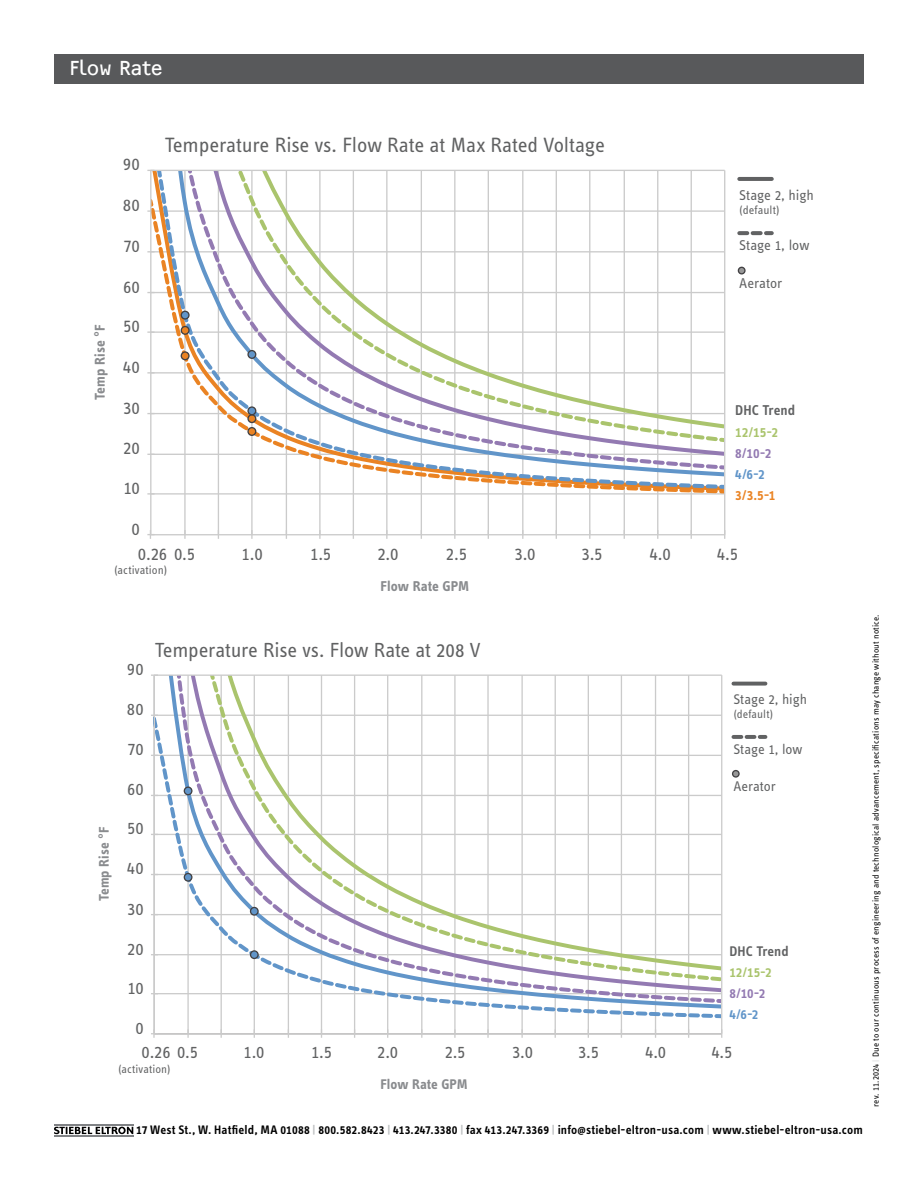
<style>
.page{position:relative;width:918px;height:1188px;background:#fff}
.page>*{position:absolute;margin:0;border:0;box-sizing:border-box;transform-origin:0 0}
.t1{font:21.3px "STE Info Text";letter-spacing:-.01em;color:#606162}
.t2{font:21px "STE Info Text";letter-spacing:-.01em;color:#606162}
.t3{font:21px "F2 FOCR Bczyk Com";color:#fff}
.t4{font:18.75px/40.8px "STE Info Text";color:#616263}
.t5{font:18.45px/40px "STE Info Text";color:#616263}
.t6{font:14.7px "STE Info Text";letter-spacing:-.005em;color:#616263}
.t7{font:700 14.7px "STE Info Text";color:#898b8e}
.t8{font:600 14.7px "STE Info Text";color:#616263}
.t9{font:600 14.7px "STE Info Text";color:#ea8323}
.t10{font:600 14.7px "STE Info Text";color:#aac46d}
.t11{font:600 14.7px "STE Info Text";color:#937ab2}
.t12{font:600 14.7px "STE Info Text";color:#6195c9}
.t13{font:14.4px "STE Info Text";letter-spacing:-.005em;color:#616263}
.t14{font:700 14.4px "STE Info Text";color:#898b8e}
.t15{font:600 14.4px "STE Info Text";color:#616263}
.t16{font:600 14.4px "STE Info Text";color:#aac46d}
.t17{font:600 14.4px "STE Info Text";color:#937ab2}
.t18{font:600 14.4px "STE Info Text";color:#6195c9}
.t19{font:600 12.75px "STE Info Text";letter-spacing:.015em;color:#000}
.t20{font:12px "STE Info Text";letter-spacing:.005em;color:#616263}
.t21{font:11.85px "STE Info Text";letter-spacing:.005em;color:#616263}
.t22{font:9px "STE Info Text";letter-spacing:.02em;color:#000}
.s1{color:#bcbec0}
.s2{font-size:9px}
.s3{color:#d1d3d4}
</style>
<div class="page">
<hr style="left:54px;top:1124px;width:79px;height:1px;background:#808285">
<hr style="left:54px;top:1135px;width:79px;height:2px;background:#808285">
<svg style="left:54px;top:1127px;width:79px;height:7px"></svg>
<div style="left:54px;top:54px;width:810px;height:30px;background:#58595b"></div>
<hr style="left:184px;top:170px;width:2px;height:365px;background:#cbcbcb">
<hr style="left:218px;top:170px;width:1px;height:365px;background:#cbcbcb">
<hr style="left:251px;top:170px;width:2px;height:365px;background:#cbcbcb">
<hr style="left:286px;top:170px;width:1px;height:365px;background:#cbcbcb">
<hr style="left:319px;top:170px;width:2px;height:365px;background:#cbcbcb">
<hr style="left:353px;top:170px;width:1px;height:365px;background:#cbcbcb">
<hr style="left:386px;top:170px;width:2px;height:365px;background:#cbcbcb">
<hr style="left:421px;top:170px;width:1px;height:365px;background:#cbcbcb">
<hr style="left:454px;top:170px;width:1px;height:365px;background:#cbcbcb">
<hr style="left:488px;top:170px;width:1px;height:365px;background:#cbcbcb">
<hr style="left:522px;top:170px;width:1px;height:365px;background:#cbcbcb">
<hr style="left:556px;top:170px;width:1px;height:365px;background:#cbcbcb">
<hr style="left:589px;top:170px;width:1px;height:365px;background:#cbcbcb">
<hr style="left:624px;top:170px;width:1px;height:365px;background:#cbcbcb">
<hr style="left:657px;top:170px;width:1px;height:365px;background:#cbcbcb">
<hr style="left:691px;top:170px;width:1px;height:365px;background:#cbcbcb">
<hr style="left:151px;top:534px;width:574px;height:1px;background:#cbcbcb">
<svg style="left:147px;top:530px;width:7px;height:9px"></svg>
<svg style="left:386px;top:530px;width:2px;height:9px"></svg>
<svg style="left:151px;top:171px;width:572px;height:320px"></svg>
<svg style="left:717px;top:483px;width:7px;height:12px"></svg>
<hr style="left:150px;top:170px;width:575px;height:1px;background:#cbcbcb">
<hr style="left:150px;top:171px;width:1px;height:364px;background:#cbcbcb">
<hr style="left:724px;top:170px;width:1px;height:365px;background:#cbcbcb">
<svg style="left:181px;top:352px;width:8px;height:8px"></svg>
<div style="left:181px;top:351px;width:9px;height:9px;border:1px solid #424143;border-radius:50%"></div>
<div style="left:181px;top:327px;width:8px;height:7px;background:#ea8323;border-radius:50%"></div>
<div style="left:181px;top:326px;width:9px;height:9px;border:1px solid #424143;border-radius:50%"></div>
<svg style="left:181px;top:311px;width:8px;height:8px"></svg>
<div style="left:181px;top:311px;width:9px;height:9px;border:1px solid #424143;border-radius:50%"></div>
<hr style="left:739px;top:177px;width:33px;height:4px;background:#606162">
<svg style="left:739px;top:231px;width:33px;height:4px"></svg>
<div style="left:738px;top:267px;width:7px;height:7px;background:#989898;border-radius:50%"></div>
<div style="left:738px;top:267px;width:8px;height:8px;border:1px solid #424143;border-radius:50%"></div>
<div style="left:248px;top:428px;width:8px;height:7px;background:#ea8323;border-radius:50%"></div>
<div style="left:247px;top:427px;width:9px;height:9px;border:1px solid #424143;border-radius:50%"></div>
<div style="left:248px;top:415px;width:8px;height:8px;background:#ea8323;border-radius:50%"></div>
<div style="left:247px;top:414px;width:9px;height:9px;border:1px solid #424143;border-radius:50%"></div>
<svg style="left:248px;top:407px;width:8px;height:8px"></svg>
<div style="left:247px;top:406px;width:9px;height:9px;border:1px solid #424143;border-radius:50%"></div>
<div style="left:248px;top:351px;width:8px;height:7px;background:#6195c9;border-radius:50%"></div>
<div style="left:247px;top:350px;width:9px;height:9px;border:1px solid #424143;border-radius:50%"></div>
<svg style="left:153px;top:674px;width:570px;height:361px"></svg>
<hr style="left:154px;top:1033px;width:568px;height:1px;background:#cbcbcb">
<svg style="left:151px;top:1029px;width:7px;height:9px"></svg>
<svg style="left:187px;top:1029px;width:2px;height:9px"></svg>
<svg style="left:454px;top:1029px;width:2px;height:9px"></svg>
<svg style="left:487px;top:1029px;width:2px;height:9px"></svg>
<svg style="left:521px;top:1029px;width:2px;height:9px"></svg>
<svg style="left:155px;top:675px;width:568px;height:39px"></svg>
<svg style="left:155px;top:714px;width:568px;height:306px"></svg>
<hr style="left:154px;top:675px;width:568px;height:1px;background:#cbcbcb">
<hr style="left:154px;top:676px;width:1px;height:358px;background:#cbcbcb">
<hr style="left:722px;top:964px;width:3px;height:57px;background:#fff">
<hr style="left:721px;top:675px;width:1px;height:359px;background:#cbcbcb">
<svg style="left:733px;top:682px;width:32px;height:4px"></svg>
<svg style="left:733px;top:735px;width:32px;height:4px"></svg>
<svg style="left:184px;top:873px;width:8px;height:8px"></svg>
<div style="left:184px;top:873px;width:9px;height:9px;border:1px solid #424143;border-radius:50%"></div>
<div style="left:251px;top:951px;width:7px;height:7px;background:#6195c9;border-radius:50%"></div>
<div style="left:250px;top:950px;width:9px;height:9px;border:1px solid #424143;border-radius:50%"></div>
<div style="left:251px;top:907px;width:7px;height:8px;background:#6195c9;border-radius:50%"></div>
<div style="left:250px;top:907px;width:9px;height:9px;border:1px solid #424143;border-radius:50%"></div>
<div style="left:184px;top:787px;width:8px;height:8px;background:#6195c9;border-radius:50%"></div>
<div style="left:184px;top:787px;width:9px;height:8px;border:1px solid #424143;border-radius:50%"></div>
<svg style="left:734px;top:772px;width:4px;height:4px"></svg>
<div style="left:732px;top:770px;width:8px;height:8px;border:1px solid #424143;border-radius:50%"></div>
<h2 class="t3" style="left:69px;top:56px;width:95px">Flow Rate</h2>
<h3 class="t4" style="left:123px;top:144px;width:18px">90</h3>
<h3 class="t4" style="left:123px;top:184px;width:18px">80</h3>
<h3 class="t4" style="left:123px;top:225px;width:18px">70<br>60</h3>
<h1 class="t1" style="left:165px;top:133px;width:442px">Temperature Rise vs. Flow Rate at Max Rated Voltage</h1>
<p class="t6" style="left:739px;top:187px;width:76px">Stage 2, high</p>
<p class="t20" style="left:739px;top:203px;width:42px">(default)</p>
<p class="t6" style="left:739px;top:237px;width:72px">Stage 1, low</p>
<p class="t6" style="left:739px;top:275px;width:44px">Aerator</p>
<p class="t7" style="left:91px;top:400px;width:77px;rotate:-90deg">Temp Rise °F</p>
<h3 class="t4" style="left:123px;top:305px;width:18px">50</h3>
<h3 class="t4" style="left:123px;top:346px;width:19px">40</h3>
<h3 class="t4" style="left:123px;top:387px;width:18px">30</h3>
<h3 class="t4" style="left:123px;top:428px;width:18px">20</h3>
<h3 class="t4" style="left:123px;top:467px;width:18px">10</h3>
<h3 class="t4" style="left:138px;top:516px;width:59px;line-height:25.2px;text-indent:-6px">0<br>0.26 0.5</h3>
<p class="t20" style="left:114px;top:564px;width:55px">(activation)</p>
<p class="t8" style="left:735px;top:402px;width:62px">DHC Trend</p>
<p class="t10" style="left:735px;top:424px;width:44px">12/15-2</p>
<p class="t11" style="left:735px;top:445px;width:38px">8/10-2</p>
<p class="t12" style="left:735px;top:466px;width:31px">4/6-2</p>
<p class="t9" style="left:735px;top:487px;width:42px">3/3.5-1</p>
<h3 class="t4" style="left:242px;top:533px;width:23px">1.0</h3>
<h3 class="t4" style="left:310px;top:533px;width:23px">1.5</h3>
<h3 class="t4" style="left:377px;top:533px;width:23px">2.0</h3>
<h3 class="t4" style="left:446px;top:533px;width:23px">2.5</h3>
<h3 class="t4" style="left:514px;top:533px;width:23px">3.0</h3>
<h3 class="t4" style="left:581px;top:533px;width:23px">3.5</h3>
<h3 class="t4" style="left:650px;top:533px;width:23px">4.0</h3>
<h3 class="t4" style="left:717px;top:533px;width:23px">4.5</h3>
<p class="t7" style="left:381px;top:577px;width:90px">Flow Rate GPM</p>
<p class="t14" style="left:96px;top:901px;width:76px;rotate:-90deg">Temp Rise °F</p>
<h3 class="t5" style="left:127px;top:649px;width:18px">90</h3>
<h3 class="t5" style="left:127px;top:689px;width:18px">80</h3>
<h3 class="t5" style="left:127px;top:729px;width:18px">70<br>60</h3>
<h3 class="t5" style="left:127px;top:808px;width:18px">50</h3>
<h3 class="t5" style="left:127px;top:848px;width:18px">40</h3>
<h3 class="t5" style="left:127px;top:888px;width:18px">30</h3>
<h3 class="t5" style="left:127px;top:928px;width:18px">20</h3>
<h3 class="t5" style="left:127px;top:967px;width:18px">10</h3>
<h2 class="t2" style="left:155px;top:639px;width:327px">Temperature Rise vs. Flow Rate at 208 V</h2>
<p class="t13" style="left:733px;top:691px;width:75px">Stage 2, high</p>
<p class="t21" style="left:733px;top:708px;width:41px">(default)</p>
<p class="t13" style="left:733px;top:741px;width:71px">Stage 1, low</p>
<p class="t13" style="left:733px;top:778px;width:44px">Aerator</p>
<p class="t15" style="left:730px;top:943px;width:61px">DHC Trend</p>
<p class="t16" style="left:730px;top:964px;width:44px">12/15-2</p>
<p class="t17" style="left:730px;top:985px;width:37px">8/10-2</p>
<p class="t18" style="left:730px;top:1006px;width:30px">4/6-2</p>
<h3 class="t5" style="left:142px;top:1015px;width:58px;line-height:24.8px;text-indent:-6px">0<br>0.26 0.5</h3>
<p class="t21" style="left:118px;top:1062px;width:54px">(activation)</p>
<h3 class="t5" style="left:244px;top:1032px;width:22px">1.0</h3>
<h3 class="t5" style="left:311px;top:1032px;width:22px">1.5</h3>
<h3 class="t5" style="left:377px;top:1032px;width:22px">2.0</h3>
<h3 class="t5" style="left:445px;top:1032px;width:22px">2.5</h3>
<h3 class="t5" style="left:512px;top:1032px;width:22px">3.0</h3>
<h3 class="t5" style="left:578px;top:1032px;width:22px">3.5</h3>
<h3 class="t5" style="left:645px;top:1032px;width:22px">4.0</h3>
<h3 class="t5" style="left:711px;top:1032px;width:22px">4.5</h3>
<p class="t14" style="left:380px;top:1076px;width:89px">Flow Rate GPM</p>
<p class="t19" style="left:136px;top:1123px;width:728px">17 West St., W. Hatfield, MA 01088 <span class="s1">|</span> 800.582.8423 <span class="s1">|</span> 413.247.3380 <span class="s1">|</span> fax 413.247.3369 <span class="s1">|</span> info<span class="s2">@</span>stiebel-eltron-usa.com <span class="s1">|</span> www.stiebel-eltron-usa.com</p>
<p class="t22" style="left:871px;top:1107px;width:494px;rotate:-90deg">rev. 11.2024 <span class="s3">|</span> Due to our continuous process of engineering and technological advancement, specifications may change without notice.</p>
</div>
